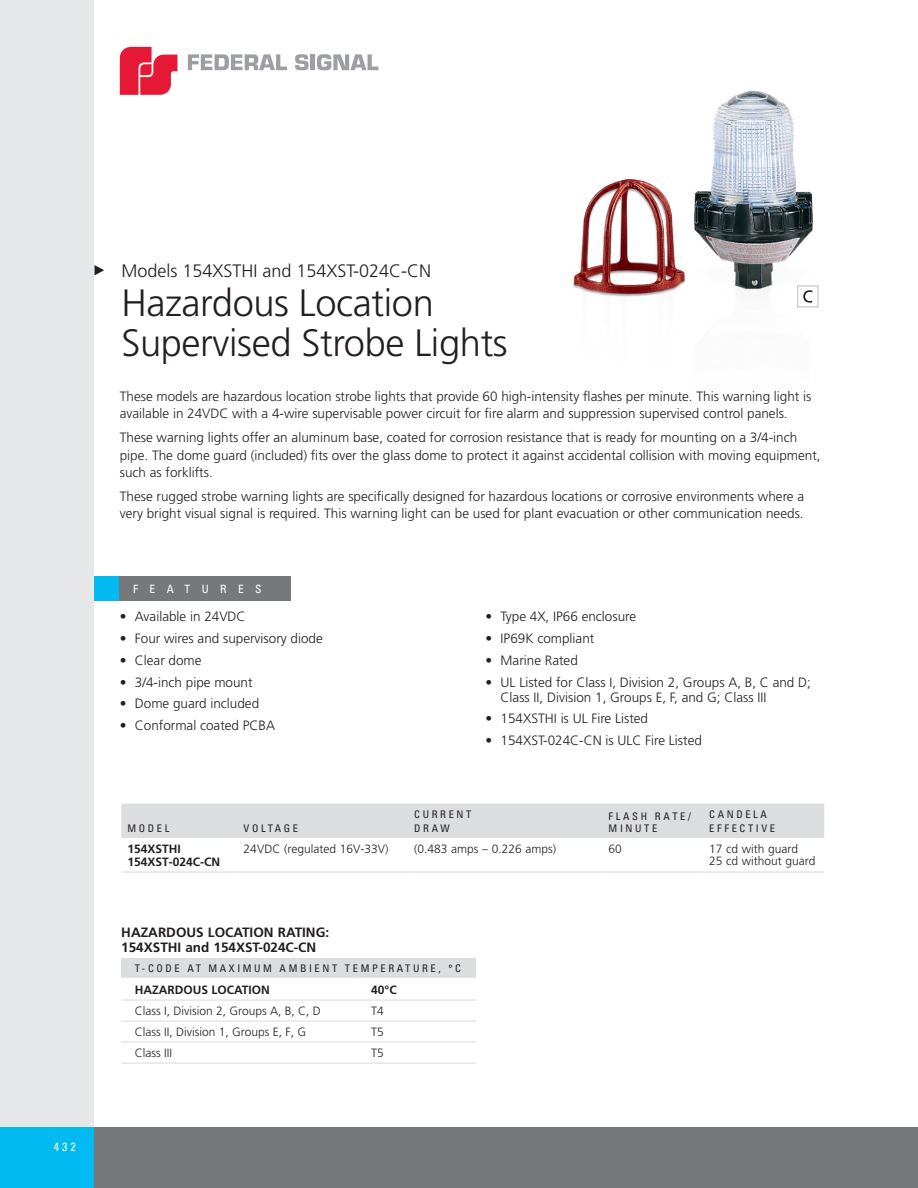
<style>
.page{position:relative;width:918px;height:1188px;background:#fff}
.page>*{position:absolute;margin:0;border:0;box-sizing:border-box;transform-origin:0 0}
.Head{font:300 38.1px/39.5px "Frutiger";letter-spacing:-.01em;color:#231f20}
.Head-2{font:300 18px "Frutiger";color:#231f20}
.features{font:300 13.5px/17.2px "Frutiger";color:#231f20}
.t1{font:700 13.5px/15px "Frutiger";color:#231f20}
.t2{font:300 12px "Frutiger";color:#231f20}
.chart_model{font:700 12px/13.5px "Frutiger";color:#231f20}
.t3{font:condensed 12px "Univers";color:#fff}
.t4{font:condensed 11.55px "Univers";letter-spacing:1em;color:#fff}
.t5{font:condensed 10.5px/13.5px "Univers";letter-spacing:.25em;color:#231f20}
</style>
<div class="page">
<div style="left:94px;top:1127px;width:824px;height:61px;background:#76787b"></div>
<div style="left:0;top:0;width:94px;height:1188px;background:#e6e7e9"></div>
<div style="left:0;top:1127px;width:94px;height:61px;background:#00baf1"></div>
<svg style="left:188px;top:54px;width:99px;height:16px"></svg>
<svg style="left:295px;top:54px;width:14px;height:16px"></svg>
<hr style="left:311px;top:54px;width:4px;height:16px;background:#9d9fa2">
<svg style="left:317px;top:54px;width:61px;height:16px"></svg>
<svg style="left:120px;top:47px;width:57px;height:48px"></svg>
<svg style="left:94px;top:265px;width:10px;height:10px"></svg>
<div style="left:121px;top:804px;width:703px;height:33px;background:#dcdddf"></div>
<hr style="left:121px;top:837px;width:117px;height:1px;background:#dcdddf">
<hr style="left:238px;top:837px;width:170px;height:1px;background:#dcdddf">
<hr style="left:408px;top:837px;width:195px;height:1px;background:#dcdddf">
<hr style="left:703px;top:837px;width:121px;height:1px;background:#dcdddf">
<hr style="left:121px;top:871px;width:117px;height:2px;background:#dcdddf">
<hr style="left:238px;top:871px;width:170px;height:2px;background:#dcdddf">
<hr style="left:408px;top:871px;width:195px;height:2px;background:#dcdddf">
<hr style="left:603px;top:871px;width:100px;height:2px;background:#dcdddf">
<hr style="left:703px;top:871px;width:121px;height:2px;background:#dcdddf">
<hr style="left:603px;top:837px;width:100px;height:1px;background:#dcdddf">
<div style="left:94px;top:576px;width:26px;height:25px;background:#00baf1"></div>
<div style="left:119px;top:576px;width:172px;height:25px;background:#76787b"></div>
<div style="left:121px;top:958px;width:355px;height:20px;background:#dcdddf"></div>
<hr style="left:121px;top:1042px;width:237px;height:1px;background:#dcdddf">
<hr style="left:121px;top:1063px;width:237px;height:1px;background:#dcdddf">
<hr style="left:121px;top:1021px;width:237px;height:1px;background:#dcdddf">
<hr style="left:358px;top:1000px;width:118px;height:1px;background:#dcdddf">
<hr style="left:358px;top:1021px;width:118px;height:1px;background:#dcdddf">
<hr style="left:358px;top:1042px;width:118px;height:1px;background:#dcdddf">
<hr style="left:358px;top:1063px;width:118px;height:1px;background:#dcdddf">
<hr style="left:121px;top:1000px;width:237px;height:1px;background:#dcdddf">
<img style="left:573px;top:90px;width:246px;height:218px">
<div style="left:798px;top:286px;width:20px;height:21px;background:#fff"></div>
<div style="left:797px;top:286px;width:21px;height:21px;border:1px solid #bcbdc0"></div>
<svg style="left:803px;top:290px;width:9px;height:13px"></svg>
<p class="t3" style="left:54px;top:1139px;width:23px">432</p>
<p class="Head-2" style="left:121px;top:261px;width:311px">Models 154XSTHI and 154XST-024C-CN</p>
<p class="Head" style="left:121px;top:284px;width:388px">Hazardous Location<br>Supervised Strobe Lights</p>
<p class="features" style="left:120px;top:388px;width:693px">These models are hazardous location strobe lights that provide 60 high-intensity flashes per minute. This warning light is available in 24VDC with a 4-wire supervisable power circuit for fire alarm and suppression supervised control panels.</p>
<p class="features" style="left:120px;top:429px;width:702px">These warning lights offer an aluminum base, coated for corrosion resistance that is ready for mounting on a 3/4-inch pipe. The dome guard (included) fits over the glass dome to protect it against accidental collision with moving equipment, such as forklifts.</p>
<p class="features" style="left:120px;top:488px;width:686px">These rugged strobe warning lights are specifically designed for hazardous locations or corrosive environments where a very bright visual signal is required. This warning light can be used for plant evacuation or other communication needs.</p>
<p class="t4" style="left:133px;top:582px;width:130px">FEATURES</p>
<p class="features" style="left:120px;top:608px;width:127px">• Available in 24VDC</p>
<p class="features" style="left:120px;top:630px;width:205px">• Four wires and supervisory diode</p>
<p class="features" style="left:120px;top:652px;width:83px">• Clear dome</p>
<p class="features" style="left:120px;top:674px;width:134px">• 3/4-inch pipe mount</p>
<p class="features" style="left:120px;top:695px;width:141px">• Dome guard included</p>
<p class="features" style="left:120px;top:717px;width:157px">• Conformal coated PCBA</p>
<p class="t5" style="left:127px;top:821px;width:43px">MODEL</p>
<p class="t5" style="left:244px;top:821px;width:56px">VOLTAGE</p>
<p class="features" style="left:486px;top:608px;width:152px">• Type 4X, IP66 enclosure</p>
<p class="features" style="left:486px;top:630px;width:110px">• IP69K compliant</p>
<p class="features" style="left:486px;top:652px;width:94px">• Marine Rated</p>
<p class="features" style="left:501px;top:675px;width:312px;line-height:15px;text-indent:-15px">• UL Listed for Class I, Division 2, Groups A, B, C and D;<br>Class II, Division 1, Groups E, F, and G; Class III</p>
<p class="features" style="left:486px;top:710px;width:164px">• 154XSTHI is UL Fire Listed</p>
<p class="features" style="left:486px;top:732px;width:218px">• 154XST-024C-CN is ULC Fire Listed</p>
<p class="t5" style="left:414px;top:807px;width:59px">CURRENT<br>DRAW</p>
<p class="t5" style="left:609px;top:809px;width:84px">FLASH RATE/</p>
<p class="t5" style="left:609px;top:821px;width:50px">MINUTE</p>
<p class="t5" style="left:709px;top:807px;width:59px">CANDELA</p>
<p class="t5" style="left:709px;top:821px;width:67px">EFFECTIVE</p>
<p class="chart_model" style="left:127px;top:842px;width:94px">154XSTHI<br>154XST-024C-CN</p>
<p class="t2" style="left:244px;top:842px;width:146px">24VDC (regulated 16V-33V)</p>
<p class="t2" style="left:414px;top:842px;width:144px">(0.483 amps – 0.226 amps)</p>
<p class="t2" style="left:609px;top:842px;width:15px">60</p>
<p class="t2" style="left:709px;top:842px;width:91px">17 cd with guard</p>
<p class="t2" style="left:709px;top:854px;width:108px">25 cd without guard</p>
<p class="t1" style="left:121px;top:925px;width:209px">HAZARDOUS LOCATION RATING:<br>154XSTHI and 154XST-024C-CN</p>
<p class="t5" style="left:135px;top:962px;width:328px">T-CODE AT MAXIMUM AMBIENT TEMPERATURE, °C</p>
<p class="chart_model" style="left:135px;top:983px;width:137px">HAZARDOUS LOCATION</p>
<p class="chart_model" style="left:371px;top:983px;width:27px">40°C</p>
<p class="t2" style="left:135px;top:1004px;width:188px">Class I, Division 2, Groups A, B, C, D</p>
<p class="t2" style="left:371px;top:1004px;width:14px">T4</p>
<p class="t2" style="left:135px;top:1025px;width:173px">Class II, Division 1, Groups E, F, G</p>
<p class="t2" style="left:371px;top:1025px;width:14px">T5</p>
<p class="t2" style="left:135px;top:1046px;width:39px">Class III</p>
<p class="t2" style="left:371px;top:1046px;width:14px">T5</p>
</div>
